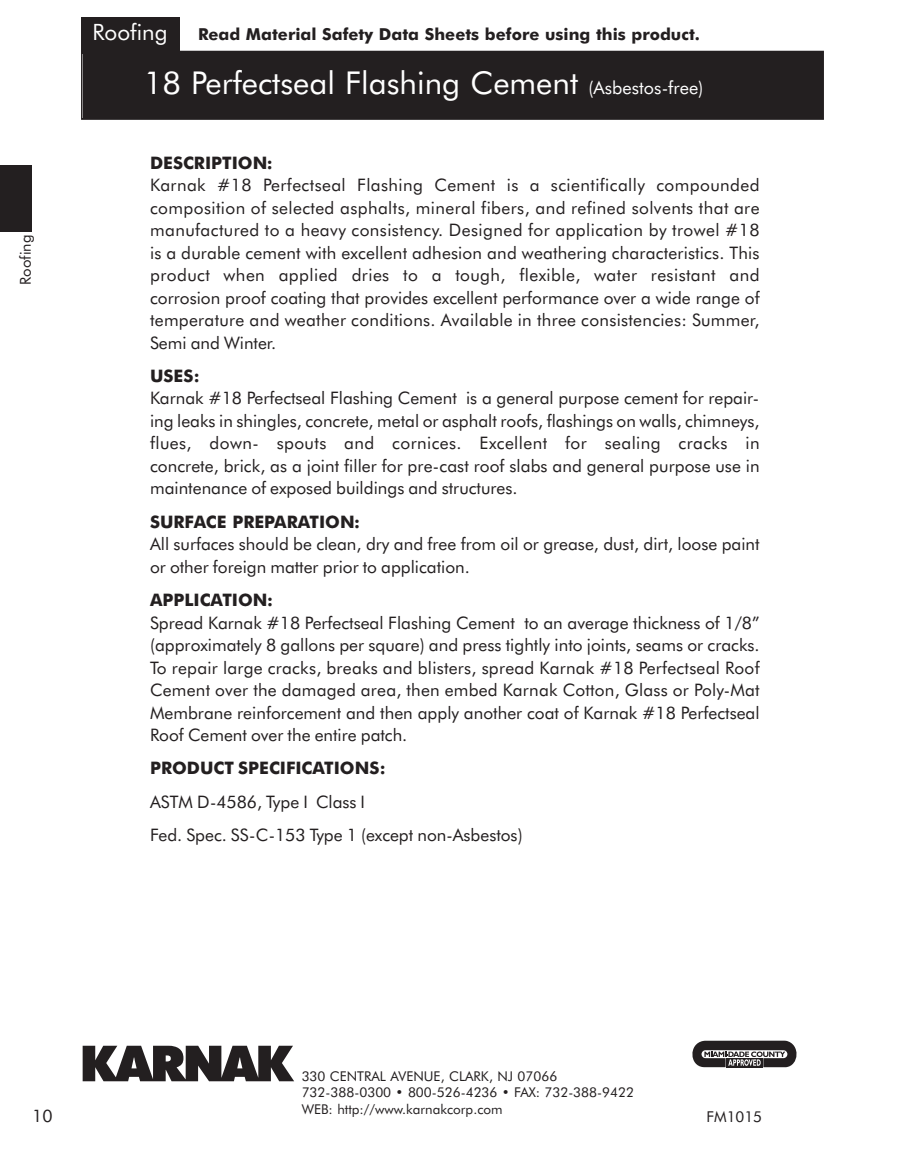
<style>
.page{position:relative;width:905px;height:1161px;background:#fff}
.page>*{position:absolute;margin:0;border:0;box-sizing:border-box;transform-origin:0 0}
.t1{font:31.5px "Futura BT";color:#fff}
.t2{font:22.5px "Futura BT";color:#fff}
.t3{font:17.25px/22.5px "Futura BT";color:#231f20;text-align:justify}
.t4{font:700 17.25px "Futura BT";color:#231f20}
.t5{font:700 16.5px "Futura BT";color:#231f20}
.t6{font:15px "Futura BT";color:#231f20}
.t7{font:13.5px/16.2px "Futura BT";color:#231f20}
.s1{font-size:18px}
</style>
<div class="page">
<div style="left:82px;top:52px;width:740px;height:66px;background:#231f20"></div>
<div style="left:81px;top:51px;width:743px;height:69px;border:2px solid #231f20"></div>
<svg style="left:83px;top:1046px;width:211px;height:35px"></svg>
<div style="left:81px;top:18px;width:99px;height:36px;background:#231f20"></div>
<div style="left:0;top:165px;width:32px;height:66px;background:#231f20"></div>
<svg style="left:692px;top:1041px;width:104px;height:26px;background:#585556"></svg>
<p class="t6" style="left:19px;top:285px;width:51px;rotate:-90deg">Roofing</p>
<h2 class="t2" style="left:93px;top:23px;width:76px">Roofing</h2>
<p class="t5" style="left:198px;top:27px;width:503px">Read Material Safety Data Sheets before using this product.</p>
<h1 class="t1" style="left:144px;top:70px;width:561px">18 Perfectseal Flashing Cement <span class="s1">(Asbestos-free)</span></h1>
<p class="t4" style="left:150px;top:156px;width:124px">DESCRIPTION:</p>
<p class="t3" style="left:150px;top:175px;width:611px">Karnak #18 Perfectseal Flashing Cement is a scientifically compounded composition of selected asphalts, mineral fibers, and refined solvents that are manufactured to a heavy consistency. Designed for application by trowel #18 is a durable cement with excellent adhesion and weathering characteristics. This product when applied dries to a tough, flexible, water resistant and corrosion proof coating that provides excellent performance over a wide range of temperature and weather conditions. Available in three consistencies: Summer, Semi and Winter.</p>
<p class="t4" style="left:150px;top:369px;width:51px">USES:</p>
<p class="t3" style="left:150px;top:389px;width:611px">Karnak #18 Perfectseal Flashing Cement is a general purpose cement for repair&shy;ing leaks in shingles, concrete, metal or asphalt roofs, flashings on walls, chimneys, flues, down- spouts and cornices. Excellent for sealing cracks in concrete, brick, as a joint filler for pre-cast roof slabs and general purpose use in maintenance of exposed buildings and structures.</p>
<p class="t4" style="left:150px;top:515px;width:211px">SURFACE PREPARATION:</p>
<p class="t3" style="left:150px;top:534px;width:611px">All surfaces should be clean, dry and free from oil or grease, dust, dirt, loose paint or other foreign matter prior to application.</p>
<p class="t4" style="left:150px;top:593px;width:124px">APPLICATION:</p>
<p class="t3" style="left:150px;top:613px;width:611px">Spread Karnak #18 Perfectseal Flashing Cement to an average thickness of 1/8” (approximately 8 gallons per square) and press tightly into joints, seams or cracks.<br>To repair large cracks, breaks and blisters, spread Karnak #18 Perfectseal Roof Cement over the damaged area, then embed Karnak Cotton, Glass or Poly-Mat Membrane reinforcement and then apply another coat of Karnak #18 Perfectseal Roof Cement over the entire patch.</p>
<p class="t4" style="left:150px;top:761px;width:237px">PRODUCT SPECIFICATIONS:</p>
<p class="t3" style="left:150px;top:786px;width:374px;line-height:33.3px">ASTM D-4586, Type I Class I<br>Fed. Spec. SS-C-153 Type 1 (except non-Asbestos)</p>
<p class="t3" style="left:32px;top:1106px;width:22px">10</p>
<p class="t7" style="left:302px;top:1069px;width:334px">330 CENTRAL AVENUE, CLARK, NJ 07066<br>732-388-0300 • 800-526-4236 • FAX: 732-388-9422<br>WEB: http://www.karnakcorp.com</p>
<p class="t6" style="left:706px;top:1111px;width:57px">FM1015</p>
</div>
